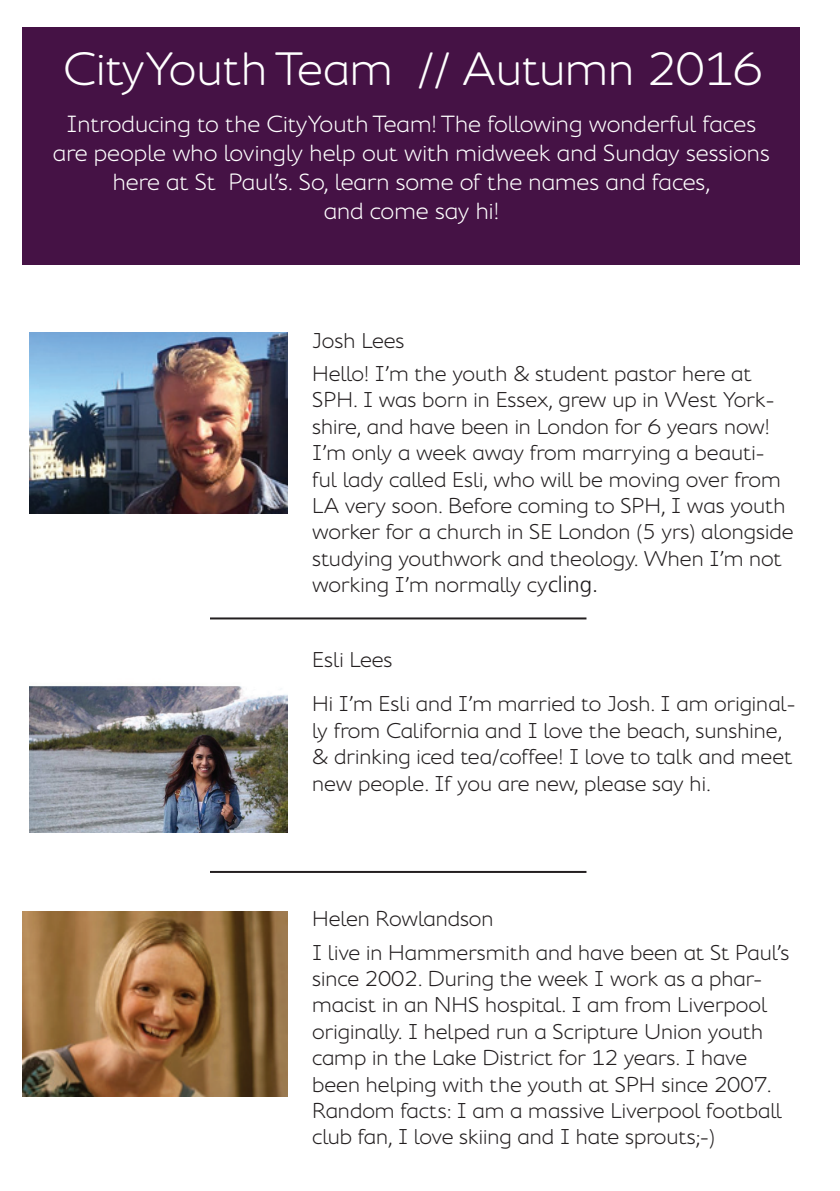
<style>
.page{position:relative;width:840px;height:1191px;background:#fff}
.page>*{position:absolute;margin:0;border:0;box-sizing:border-box;transform-origin:0 0}
.t1{font:48px "Cambridge Round Light Exp";color:#fff}
.t2{font:24px/28.8px "Cambridge Round Light Exp";color:#fff;text-align:center}
.t3{font:22px/26.4px "Cambridge Round Light Exp";color:#231f20}
.s1{font-family:"Frutiger LT Std";font-weight:300}
</style>
<div class="page">
<div style="left:23px;top:27px;width:776px;height:237px;background:#451245"></div>
<img style="left:30px;top:333px;width:258px;height:180px">
<img style="left:30px;top:685px;width:258px;height:147px">
<img style="left:23px;top:911px;width:265px;height:185px">
<hr style="left:210px;top:617px;width:376px;height:2px;background:#231f20">
<hr style="left:210px;top:871px;width:376px;height:2px;background:#231f20">
<h1 class="t1" style="left:63px;top:42px;width:700px">CityYouth Team // Autumn 2016</h1>
<p class="t2" style="left:53px;top:110px;width:718px">Introducing to the CityYouth Team! The following wonderful faces are people who lovingly help out with midweek and Sunday sessions here at St Paul’s. So, learn some of the names and faces,<br>and come say hi!</p>
<p class="t3" style="left:312px;top:327px;width:94px">Josh Lees</p>
<p class="t3" style="left:312px;top:360px;width:482px">Hello! I’m the youth &amp; student pastor here at SPH. I was born in Essex, grew up in West York&shy;shire, and have been in London for 6 years now!<br>I’m only a week away from marrying a beauti&shy;ful lady called Esli, who will be moving over from LA very soon. Before coming to SPH, I was youth worker for a church in SE London (5 yrs) alongside studying youthwork and theology. When I’m not working I’m normally cy<span class="s1">cling.</span></p>
<p class="t3" style="left:312px;top:646px;width:82px">Esli Lees</p>
<p class="t3" style="left:312px;top:690px;width:484px">Hi I’m Esli and I’m married to Josh. I am original&shy;ly from California and I love the beach, sunshine, &amp; drinking iced tea/coffee! I love to talk and meet new people. If you are new, please say hi.</p>
<p class="t3" style="left:312px;top:905px;width:183px">Helen Rowlandson</p>
<p class="t3" style="left:312px;top:938px;width:478px">I live in Hammersmith and have been at St Paul’s since 2002. During the week I work as a phar&shy;macist in an NHS hospital. I am from Liverpool originally. I helped run a Scripture Union youth camp in the Lake District for 12 years. I have been helping with the youth at SPH since 2007.<br>Random facts: I am a massive Liverpool football club fan, I love skiing and I hate sprouts;-)</p>
</div>
